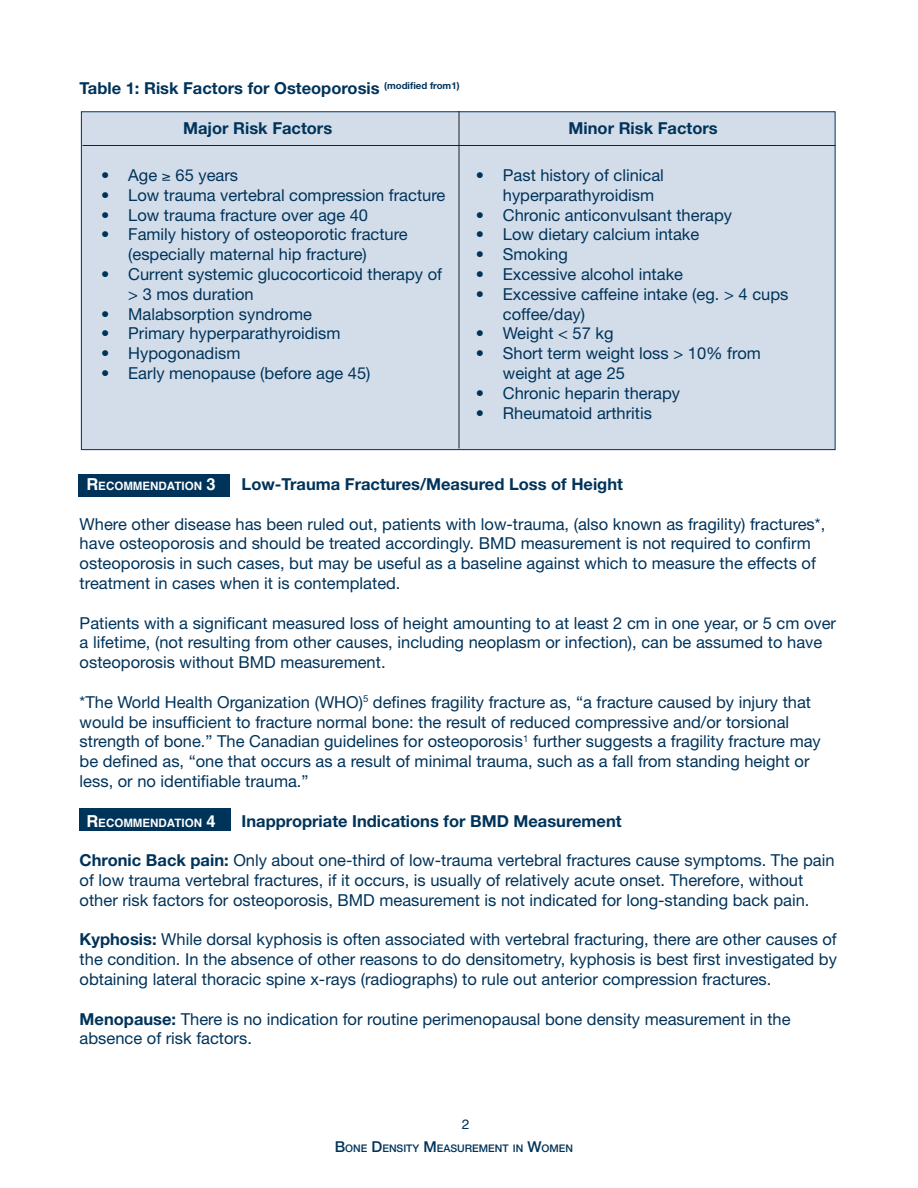
<style>
.page{position:relative;width:918px;height:1188px;background:#fff}
.page>*{position:absolute;margin:0;border:0;box-sizing:border-box;transform-origin:0 0}
.bod{font:16.5px/19.8px "Helvetica Neue";color:#00335a}
.bodbold{font:700 16.5px "Helvetica Neue";color:#00335a}
.t1{font:700 11.55px "Helvetica";color:#fff}
.t2{font:500 10.5px "Helvetica Neue";color:#00335a}
.s1{font-size:16.5px}
.s2{font-weight:700}
.s3{font-size:15px}
</style>
<div class="page">
<div style="left:81px;top:112px;width:754px;height:338px;background:#d2dde9"></div>
<div style="left:80px;top:808px;width:151px;height:23px;background:#00335a"></div>
<div style="left:78px;top:474px;width:152px;height:23px;background:#00335a"></div>
<hr style="left:82px;top:145px;width:754px;height:1px;background:#231f20">
<hr style="left:459px;top:111px;width:1px;height:337px;background:#231f20">
<p class="bodbold" style="left:80px;top:78px;width:381px">Table 1: Risk Factors for Osteoporosis <sup>(modified</sup> <sup>from1)</sup></p>
<p class="bodbold" style="left:183px;top:118px;width:151px">Major Risk Factors</p>
<p class="bodbold" style="left:569px;top:118px;width:151px">Minor Risk Factors</p>
<p class="bod" style="left:101px;top:165px;width:138px">• Age ≥ 65 years</p>
<p class="bod" style="left:101px;top:185px;width:346px">• Low trauma vertebral compression fracture</p>
<p class="bod" style="left:101px;top:205px;width:268px">• Low trauma fracture over age 40</p>
<p class="bod" style="left:101px;top:224px;width:308px">• Family history of osteoporotic fracture</p>
<p class="bod" style="left:128px;top:244px;width:240px">(especially maternal hip fracture)</p>
<p class="bod" style="left:101px;top:264px;width:342px">• Current systemic glucocorticoid therapy of</p>
<p class="bod" style="left:128px;top:284px;width:127px">&gt; 3 mos duration</p>
<p class="bod" style="left:101px;top:304px;width:212px">• Malabsorption syndrome</p>
<p class="bod" style="left:101px;top:323px;width:241px">• Primary hyperparathyroidism</p>
<p class="bod" style="left:101px;top:343px;width:141px">• Hypogonadism</p>
<p class="bod" style="left:101px;top:363px;width:271px">• Early menopause (before age 45)</p>
<p class="bod" style="left:476px;top:165px;width:190px">• Past history of clinical</p>
<p class="bod" style="left:503px;top:185px;width:153px">hyperparathyroidism</p>
<p class="bod" style="left:476px;top:205px;width:258px">• Chronic anticonvulsant therapy</p>
<p class="bod" style="left:476px;top:224px;width:225px">• Low dietary calcium intake</p>
<p class="bod" style="left:476px;top:244px;width:94px">• Smoking</p>
<p class="bod" style="left:476px;top:264px;width:209px">• Excessive alcohol intake</p>
<p class="bod" style="left:503px;top:284px;width:287px;text-indent:-27px">• Excessive caffeine intake (eg. &gt; 4 cups coffee/day)</p>
<p class="bod" style="left:476px;top:323px;width:139px">• Weight &lt; 57 kg</p>
<p class="bod" style="left:503px;top:343px;width:260px;text-indent:-27px">• Short term weight loss &gt; 10% from weight at age 25</p>
<p class="bod" style="left:476px;top:383px;width:206px">• Chronic heparin therapy</p>
<p class="bod" style="left:476px;top:403px;width:178px">• Rheumatoid arthritis</p>
<p class="t1" style="left:86px;top:476px;width:131px"><span class="s1">R</span>ECOMMENDATION <span class="s1">3</span></p>
<p class="bodbold" style="left:242px;top:474px;width:383px">Low-Trauma Fractures/Measured Loss of Height</p>
<p class="bod" style="left:80px;top:514px;width:747px">Where other disease has been ruled out, patients with low-trauma, (also known as fragility) fractures*, have osteoporosis and should be treated accordingly. BMD measurement is not required to confirm osteoporosis in such cases, but may be useful as a baseline against which to measure the effects of treatment in cases when it is contemplated.</p>
<p class="bod" style="left:80px;top:613px;width:758px">Patients with a significant measured loss of height amounting to at least 2 cm in one year, or 5 cm over a lifetime, (not resulting from other causes, including neoplasm or infection), can be assumed to have osteoporosis without BMD measurement.</p>
<p class="bod" style="left:80px;top:692px;width:743px">*The World Health Organization (WHO)<sup>5</sup> defines fragility fracture as, “a fracture caused by injury that would be insufficient to fracture normal bone: the result of reduced compressive and/or torsional strength of bone.” The Canadian guidelines for osteoporosis<sup>1</sup> further suggests a fragility fracture may be defined as, “one that occurs as a result of minimal trauma, such as a fall from standing height or less, or no identifiable trauma.”</p>
<p class="t1" style="left:86px;top:812px;width:131px"><span class="s1">R</span>ECOMMENDATION <span class="s1">4</span></p>
<p class="bodbold" style="left:242px;top:811px;width:382px">Inappropriate Indications for BMD Measurement</p>
<p class="bod" style="left:80px;top:850px;width:756px"><span class="s2">Chronic Back pain:</span> Only about one-third of low-trauma vertebral fractures cause symptoms. The pain of low trauma vertebral fractures, if it occurs, is usually of relatively acute onset. Therefore, without other risk factors for osteoporosis, BMD measurement is not indicated for long-standing back pain.</p>
<p class="bod" style="left:80px;top:929px;width:759px;text-align:justify"><span class="s2">Kyphosis:</span> While dorsal kyphosis is often associated with vertebral fracturing, there are other causes of the condition. In the absence of other reasons to do densitometry, kyphosis is best first investigated by obtaining lateral thoracic spine x-rays (radiographs) to rule out anterior compression fractures.</p>
<p class="bod" style="left:80px;top:1009px;width:712px"><span class="s2">Menopause:</span> There is no indication for routine perimenopausal bone density measurement in the</p>
<p class="bod" style="left:80px;top:1028px;width:174px">absence of risk factors.</p>
<p class="t2" style="left:335px;top:1142px;width:240px"><span class="s3">B</span>ONE <span class="s3">D</span>ENSITY <span class="s3">M</span>EASUREMENT IN <span class="s3">W</span>OMEN</p>
</div>
